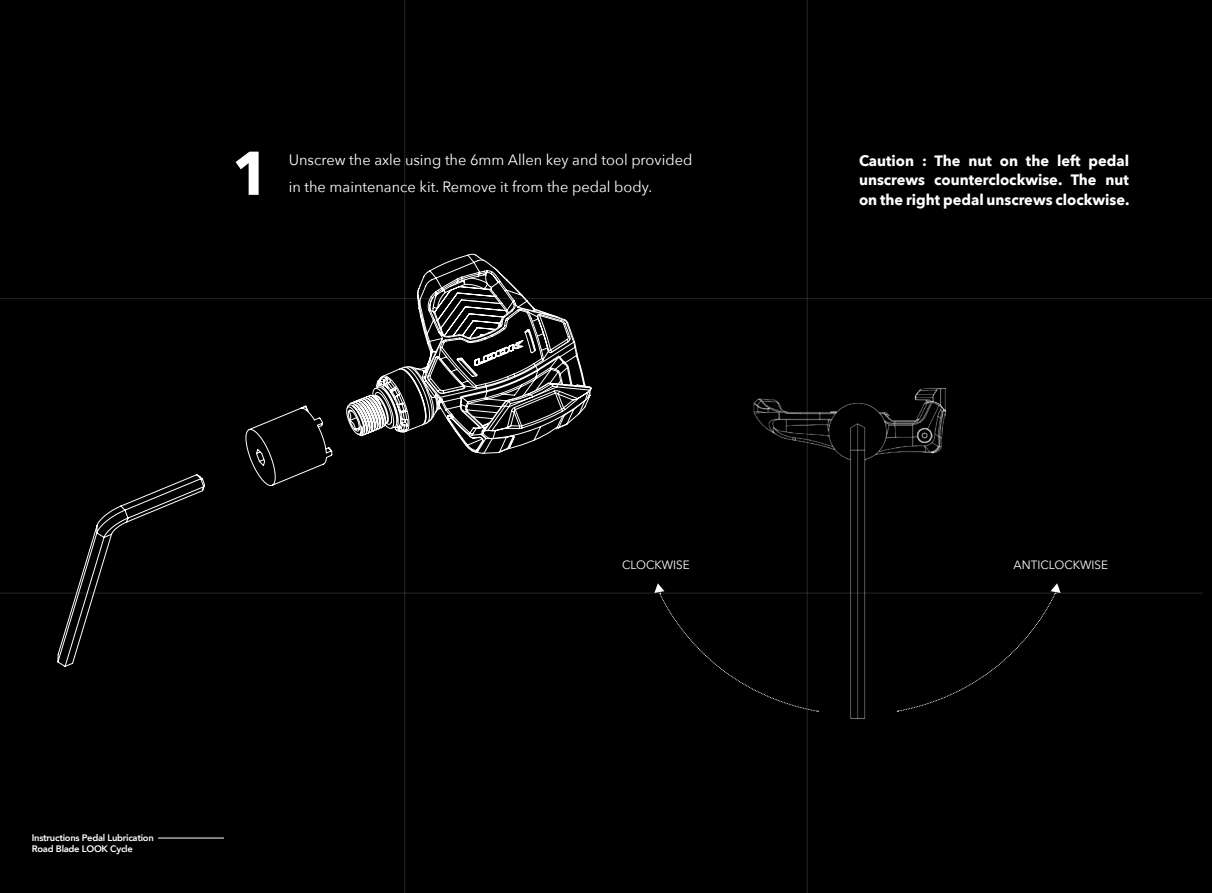
<style>
.page{position:relative;width:1212px;height:893px;background:#000}
.page>*{position:absolute;margin:0;border:0;box-sizing:border-box;transform-origin:0 0}
.t1{font:700 61.05px "Avenir Next";color:#fff}
.t2{font:15px/27px "Avenir Next";color:#fff}
.t3{font:700 15px/19.5px "Avenir Next";color:#fff;text-align:justify}
.t4{font:12px "Avenir Next";color:#fff}
.t5{font:800 9.45px/11.2px "Avenir";letter-spacing:-.03em;color:#fff}
</style>
<div class="page">
<hr style="left:0;top:298px;width:1212px;height:1px;background:#fff">
<hr style="left:0;top:593px;width:1203px;height:1px;background:#fff">
<hr style="left:807px;top:0;width:1px;height:893px;background:#fff">
<hr style="left:404px;top:0;width:1px;height:893px;background:#fff">
<img style="left:754px;top:387px;width:191px;height:331px">
<svg style="left:654px;top:583px;width:164px;height:129px"></svg>
<svg style="left:897px;top:583px;width:163px;height:129px"></svg>
<hr style="left:158px;top:838px;width:66px;height:1px;background:#fff">
<svg style="left:57px;top:406px;width:275px;height:261px"></svg>
<svg style="left:346px;top:254px;width:245px;height:200px"></svg>
<h1 class="t1" style="left:232px;top:121px;width:40px">1</h1>
<p class="t3" style="left:859px;top:151px;width:272px">Caution : The nut on the left pedal unscrews counterclockwise. The nut on the right pedal unscrews clockwise.</p>
<p class="t2" style="left:289px;top:145px;width:405px">Unscrew the axle using the 6mm Allen key and tool provided in the maintenance kit. Remove it from the pedal body.</p>
<p class="t5" style="left:32px;top:832px;width:123px">Instructions Pedal Lubrication<br>Road Blade LOOK Cycle</p>
<p class="t4" style="left:622px;top:554px;width:69px">CLOCKWISE</p>
<p class="t4" style="left:1013px;top:555px;width:96px">ANTICLOCKWISE</p>
</div>
